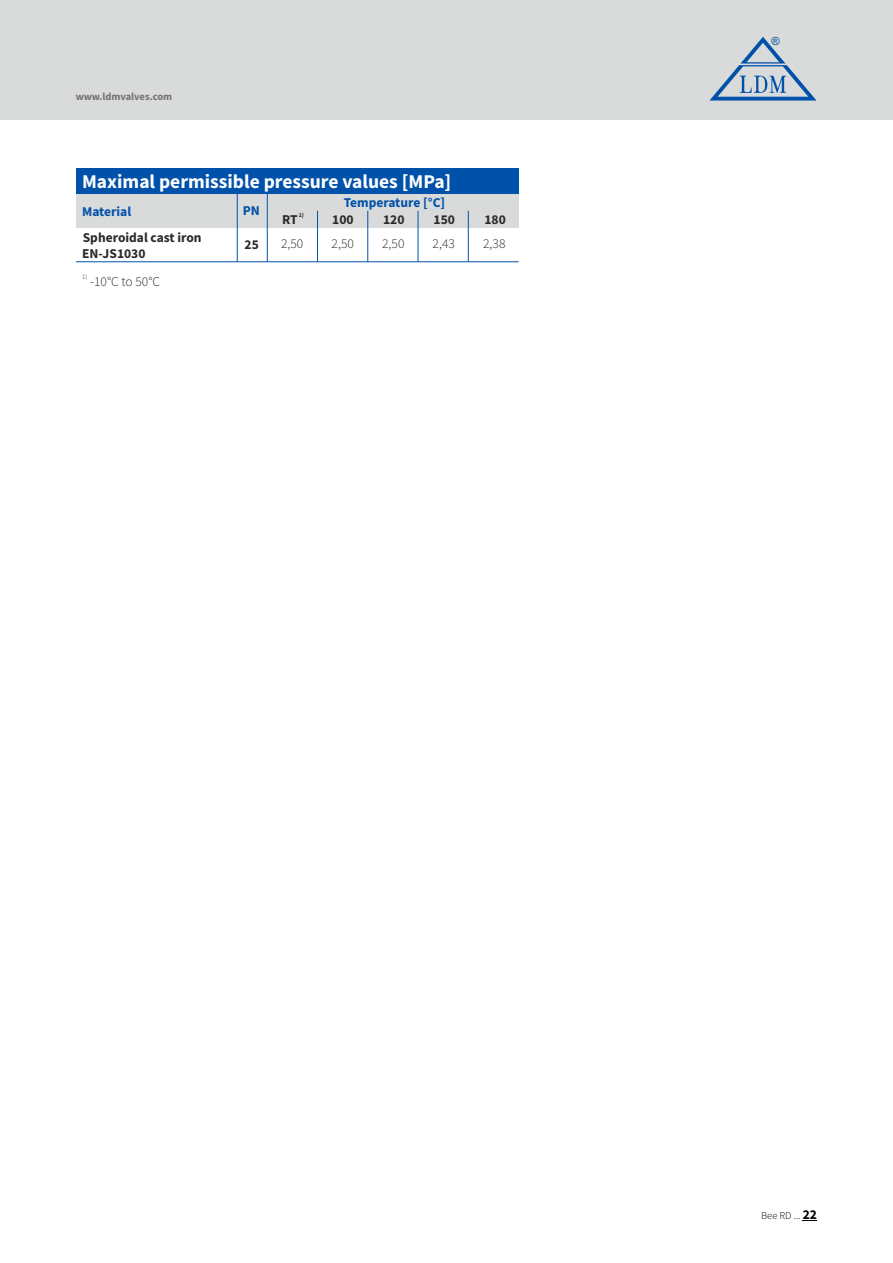
<style>
.page{position:relative;width:893px;height:1263px;background:#fff}
.page>*{position:absolute;margin:0;border:0;box-sizing:border-box;transform-origin:0 0}
.t1{font:700 19.5px "Source Sans Pro";color:#fefefe}
.t2{font:700 13.5px/16.8px "Source Sans Pro";color:#2b2a29}
.t3{font:300 13.5px "Source Sans Pro";color:#2b2a29}
.t4{font:700 13.5px "Source Sans Pro";color:#0051aa}
.t5{font:11.25px "Arial";color:#0051aa}
.t6{font:700 10.5px "Source Sans Pro";color:#727271}
.t7{font:300 10.5px "Source Sans Pro";color:#000}
.t8{font:300 6.75px "Source Sans Pro";color:#2b2a29}
.t9{font:700 6px "Source Sans Pro";color:#2b2a29}
.s1{font-weight:700;font-size:13.5px}
</style>
<div class="page">
<div style="left:76px;top:194px;width:443px;height:34px;background:#d9dada"></div>
<div style="left:76px;top:168px;width:443px;height:26px;background:#0051aa"></div>
<hr style="left:76px;top:261px;width:443px;height:1px;background:#0051aa">
<hr style="left:468px;top:211px;width:1px;height:51px;background:#0051aa">
<hr style="left:418px;top:211px;width:1px;height:51px;background:#0051aa">
<hr style="left:367px;top:211px;width:1px;height:51px;background:#0051aa">
<hr style="left:317px;top:211px;width:1px;height:51px;background:#0051aa">
<hr style="left:267px;top:194px;width:1px;height:68px;background:#0051aa">
<hr style="left:237px;top:194px;width:1px;height:68px;background:#0051aa">
<div style="left:0;top:0;width:893px;height:119px;background:#d9dada"></div>
<svg style="left:709px;top:37px;width:107px;height:64px"></svg>
<svg style="left:803px;top:1220px;width:14px;height:1px"></svg>
<p class="t6" style="left:76px;top:90px;width:98px">www.ldmvalves.com</p>
<h1 class="t1" style="left:82px;top:168px;width:371px">Maximal permissible pressure values [MPa]</h1>
<p class="t4" style="left:82px;top:202px;width:51px">Material</p>
<p class="t4" style="left:243px;top:202px;width:19px">PN</p>
<p class="t2" style="left:82px;top:228px;width:121px">Spheroidal cast iron<br>EN-JS1030</p>
<p class="t4" style="left:344px;top:193px;width:103px">Temperature [°C]</p>
<p class="t9" style="left:299px;top:211px;width:7px">1)</p>
<p class="t2" style="left:282px;top:211px;width:17px">RT</p>
<p class="t2" style="left:332px;top:211px;width:23px">100</p>
<p class="t2" style="left:383px;top:211px;width:23px">120</p>
<p class="t2" style="left:434px;top:211px;width:23px">150</p>
<p class="t2" style="left:484px;top:211px;width:23px">180</p>
<p class="t2" style="left:245px;top:236px;width:16px">25</p>
<p class="t3" style="left:281px;top:236px;width:24px">2,50</p>
<p class="t3" style="left:332px;top:236px;width:24px">2,50</p>
<p class="t3" style="left:382px;top:236px;width:24px">2,50</p>
<p class="t3" style="left:433px;top:236px;width:24px">2,43</p>
<p class="t3" style="left:483px;top:236px;width:24px">2,38</p>
<p class="t8" style="left:82px;top:273px;width:7px">1)</p>
<p class="t3" style="left:90px;top:273px;width:72px">-10°C to 50°C</p>
<p class="t5" style="left:772px;top:33px;width:10px">®</p>
<p class="t7" style="left:761px;top:1209px;width:57px">Bee RD ... <span class="s1">22</span></p>
</div>
